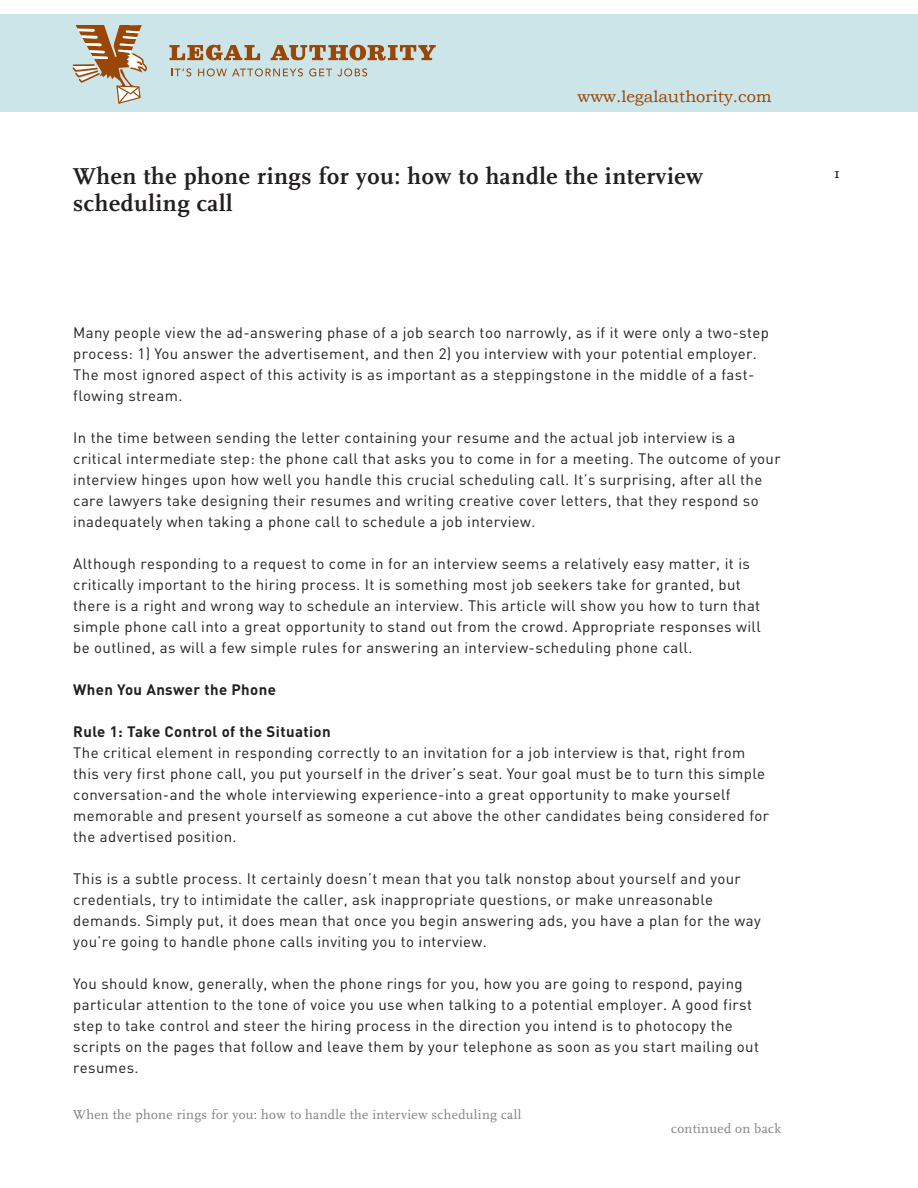
<style>
.page{position:relative;width:918px;height:1188px;background:#fff}
.page>*{position:absolute;margin:0;border:0;box-sizing:border-box;transform-origin:0 0}
.article_title{font:700 24px/27px "FF Scala";letter-spacing:.025em;color:#231f20}
.t1{font:16.5px "Bookman Old Style";color:#994606}
.body_text{font:15px/21px "DIN";letter-spacing:.025em;color:#231f20}
.body_text-2{font:700 15px "DIN";letter-spacing:.025em;color:#231f20}
.article_title-2{font:13.5px "FF Scala";letter-spacing:.025em;color:#808080}
</style>
<div class="page">
<div style="left:0;top:14px;width:918px;height:97px;background:#cce5e9"></div>
<svg style="left:72px;top:25px;width:75px;height:79px"></svg>
<svg style="left:170px;top:45px;width:90px;height:15px"></svg>
<svg style="left:271px;top:45px;width:165px;height:16px"></svg>
<svg style="left:171px;top:68px;width:20px;height:8px"></svg>
<svg style="left:198px;top:68px;width:105px;height:8px"></svg>
<svg style="left:309px;top:68px;width:58px;height:8px"></svg>
<p class="t1" style="left:577px;top:86px;width:196px">www.legalauthority.com</p>
<p class="article_title" style="left:73px;top:163px;width:631px">When the phone rings for you: how to handle the interview scheduling call</p>
<p class="body_text" style="left:73px;top:322px;width:697px">Many people view the ad-answering phase of a job search too narrowly, as if it were only a two-step process: 1) You answer the advertisement, and then 2) you interview with your potential employer.<br>The most ignored aspect of this activity is as important as a steppingstone in the middle of a fast&shy;flowing stream.</p>
<p class="body_text" style="left:73px;top:427px;width:709px">In the time between sending the letter containing your resume and the actual job interview is a critical intermediate step: the phone call that asks you to come in for a meeting. The outcome of your interview hinges upon how well you handle this crucial scheduling call. It’s surprising, after all the care lawyers take designing their resumes and writing creative cover letters, that they respond so inadequately when taking a phone call to schedule a job interview.</p>
<p class="body_text" style="left:73px;top:553px;width:689px">Although responding to a request to come in for an interview seems a relatively easy matter, it is critically important to the hiring process. It is something most job seekers take for granted, but there is a right and wrong way to schedule an interview. This article will show you how to turn that simple phone call into a great opportunity to stand out from the crowd. Appropriate responses will be outlined, as will a few simple rules for answering an interview-scheduling phone call.</p>
<p class="body_text-2" style="left:73px;top:679px;width:204px">When You Answer the Phone</p>
<p class="body_text-2" style="left:73px;top:721px;width:259px">Rule 1: Take Control of the Situation</p>
<p class="body_text" style="left:73px;top:742px;width:697px">The critical element in responding correctly to an invitation for a job interview is that, right from this very first phone call, you put yourself in the driver’s seat. Your goal must be to turn this simple conversation-and the whole interviewing experience-into a great opportunity to make yourself memorable and present yourself as someone a cut above the other candidates being considered for the advertised position.</p>
<p class="body_text" style="left:73px;top:868px;width:689px">This is a subtle process. It certainly doesn’t mean that you talk nonstop about yourself and your credentials, try to intimidate the caller, ask inappropriate questions, or make unreasonable demands. Simply put, it does mean that once you begin answering ads, you have a plan for the way you’re going to handle phone calls inviting you to interview.</p>
<p class="body_text" style="left:73px;top:973px;width:687px">You should know, generally, when the phone rings for you, how you are going to respond, paying particular attention to the tone of voice you use when talking to a potential employer. A good first step to take control and steer the hiring process in the direction you intend is to photocopy the scripts on the pages that follow and leave them by your telephone as soon as you start mailing out resumes.</p>
<p class="article_title-2" style="left:73px;top:1107px;width:449px">When the phone rings for you: how to handle the interview scheduling call</p>
<p class="article_title-2" style="left:671px;top:1121px;width:111px">continued on back</p>
</div>
